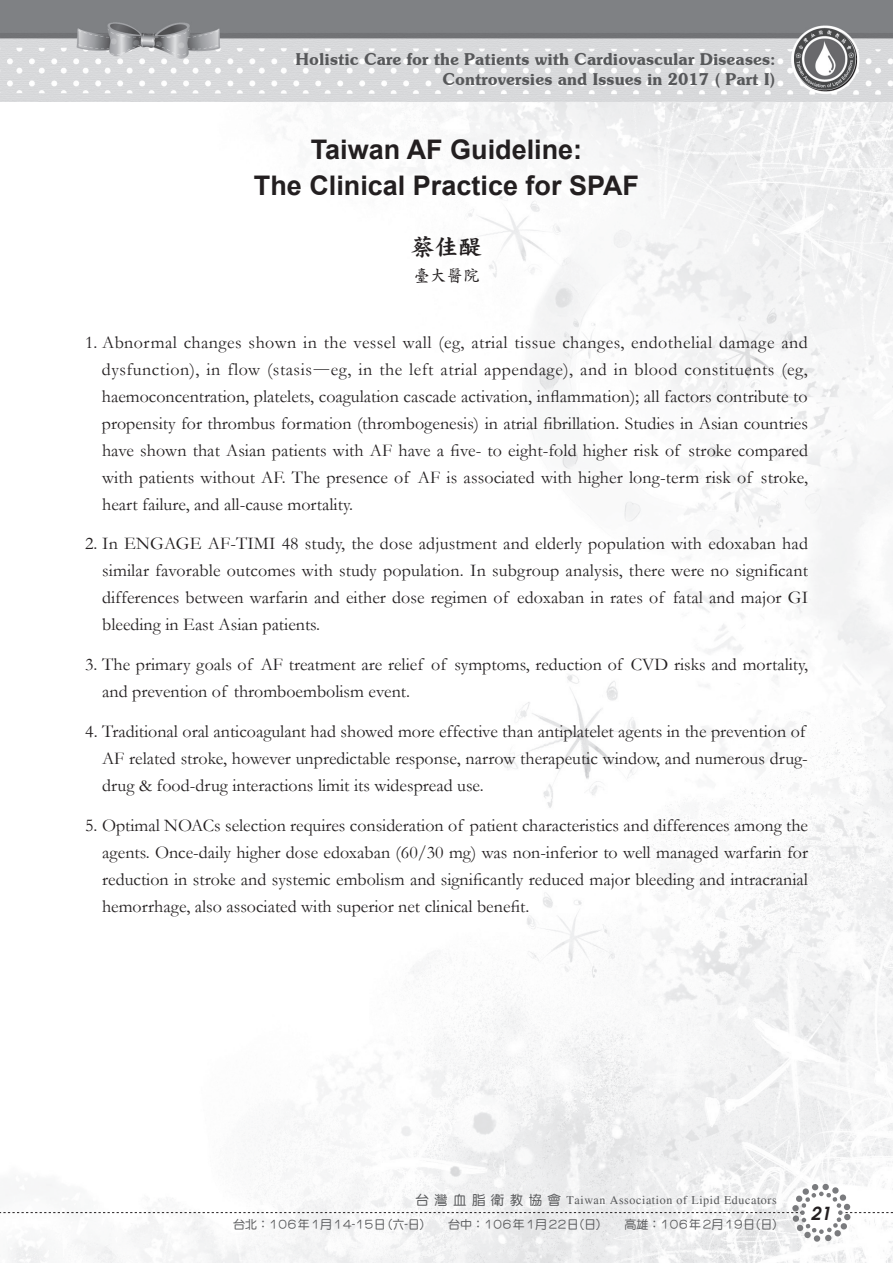
<style>
.page{position:relative;width:893px;height:1263px;background:#fff}
.page>*{position:absolute;margin:0;border:0;box-sizing:border-box;transform-origin:0 0}
.t1{font:700 27px/36px "Arial";color:#231f20}
.t2{font:24px "DF Kai XB HK BF";color:#231f20}
.t3{font:18px/27px "Garamond";color:#231f20;text-align:justify}
.t4{font:italic 600 18px "Avant Garde";color:#231f20}
.t5{font:600 16.5px/19.8px "Souvenir IT Cby BT";color:#57585a;text-align:right}
.t6{font:700 16.5px "Zen Kai";color:#231f20}
.t7{font:12px "DF Yuan Md HKP BF";color:#57585a}
.t8{font:12px "Times";letter-spacing:.05em;color:#57585a}
.s1{font-family:"DF Fang Song W6 HK BF"}
.s2{font-family:"DF Yuan Md HKP BF";font-size:13.5px}
</style>
<div class="page">
<img style="left:8px;top:102px;width:885px;height:1161px">
<img style="left:0;top:0;width:893px;height:102px">
<div style="left:822px;top:1184px;width:7px;height:6px;background:#7a7b7e;border-radius:50%"></div>
<div style="left:814px;top:1235px;width:6px;height:7px;background:#7a7b7e;border-radius:50%"></div>
<div style="left:825px;top:1235px;width:7px;height:6px;background:#797a7c;border-radius:50%"></div>
<svg style="left:812px;top:1184px;width:7px;height:7px"></svg>
<svg style="left:0;top:1187px;width:893px;height:51px"></svg>
<p class="t5" style="left:296px;top:49px;width:482px">Holistic Care for the Patients with Cardiovascular Diseases:<br>Controversies and Issues in 2017 ( Part I)</p>
<h1 class="t1" style="left:254px;top:133px;width:368px;text-indent:57px">Taiwan AF Guideline:<br>The Clinical Practice for SPAF</h1>
<h2 class="t2" style="left:410px;top:235px;width:73px">蔡佳醍</h2>
<p class="t6" style="left:413px;top:267px;width:67px">臺大醫院</p>
<p class="t3" style="left:102px;top:328px;width:708px;text-indent:-17px">1. Abnormal changes shown in the vessel wall (eg, atrial tissue changes, endothelial damage and dysfunction), in flow (stasis<span class="s1">—</span>eg, in the left atrial appendage), and in blood constituents (eg, haemoconcentration, platelets, coagulation cascade activation, inflammation); all factors contribute to propensity for thrombus formation (thrombogenesis) in atrial fibrillation. Studies in Asian countries have shown that Asian patients with AF have a five- to eight-fold higher risk of stroke compared with patients without AF. The presence of AF is associated with higher long-term risk of stroke, heart failure, and all-cause mortality.</p>
<p class="t3" style="left:102px;top:530px;width:707px;text-indent:-17px">2. In ENGAGE AF-TIMI 48 study, the dose adjustment and elderly population with edoxaban had similar favorable outcomes with study population. In subgroup analysis, there were no significant differences between warfarin and either dose regimen of edoxaban in rates of fatal and major GI bleeding in East Asian patients.</p>
<p class="t3" style="left:102px;top:650px;width:707px;text-indent:-17px">3. The primary goals of AF treatment are relief of symptoms, reduction of CVD risks and mortality, and prevention of thromboembolism event.</p>
<p class="t3" style="left:102px;top:717px;width:707px;text-align:left;text-indent:-17px">4. Traditional oral anticoagulant had showed more effective than antiplatelet agents in the prevention of<br>AF related stroke, however unpredictable response, narrow therapeutic window, and numerous drug&shy;drug &amp; food-drug interactions limit its widespread use.</p>
<p class="t3" style="left:102px;top:811px;width:707px;text-indent:-17px">5. Optimal NOACs selection requires consideration of patient characteristics and differences among the agents. Once-daily higher dose edoxaban (60/30 mg) was non-inferior to well managed warfarin for reduction in stroke and systemic embolism and significantly reduced major bleeding and intracranial hemorrhage, also associated with superior net clinical benefit.</p>
<p class="t8" style="left:415px;top:1193px;width:363px"><span class="s2">台灣血脂衛教協會</span> Taiwan Association of Lipid Educators</p>
<p class="t7" style="left:233px;top:1218px;width:545px">台北：106年1月14-15日 (六-日)　　台中：106年1月22日(日)　　高雄：106年2月19日(日)</p>
<p class="t4" style="left:811px;top:1201px;width:22px">21</p>
</div>
